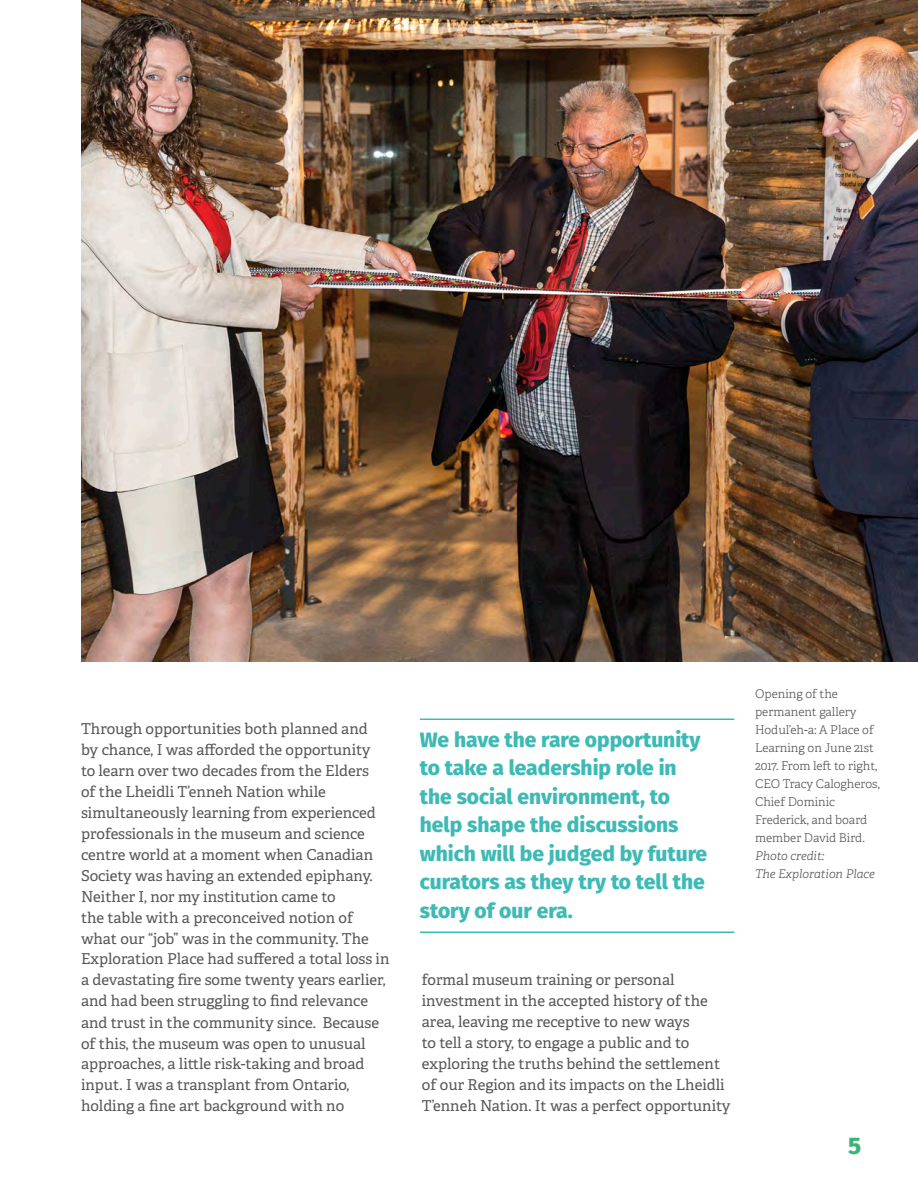
<style>
.page{position:relative;width:918px;height:1188px;background:#fff}
.page>*{position:absolute;margin:0;border:0;box-sizing:border-box;transform-origin:0 0}
.t1{font:800 24px "Fira Sans";color:#39b674}
.Pullquote{font:800 21px/28.5px "Fira Sans";color:#3dbab5}
.t2{font:15px/21px "Adelle";color:#575757}
.Caption_-_Right{font:300 12px/18px "Adelle";color:#575757}
.s1{font-style:italic}
</style>
<div class="page">
<img style="left:81px;top:0;width:837px;height:662px">
<hr style="left:420px;top:718px;width:314px;height:2px;background:#3dbab5">
<hr style="left:420px;top:932px;width:314px;height:1px;background:#3dbab5">
<p class="t2" style="left:81px;top:718px;width:310px">Through opportunities both planned and<br>by chance, I was afforded the opportunity<br>to learn over two decades from the Elders<br>of the Lheidli T’enneh Nation while simultaneously learning from experienced professionals in the museum and science centre world at a moment when Canadian Society was having an extended epiphany.<br>Neither I, nor my institution came to<br>the table with a preconceived notion of what our “job” was in the community. The Exploration Place had suffered a total loss in a devastating fire some twenty years earlier, and had been struggling to find relevance and trust in the community since. Because of this, the museum was open to unusual approaches, a little risk-taking and broad input. I was a transplant from Ontario, holding a fine art background with no</p>
<p class="Pullquote" style="left:420px;top:724px;width:289px">We have the rare opportunity to take a leadership role in the social environment, to help shape the discussions which will be judged by future curators as they try to tell the story of our era.</p>
<p class="t2" style="left:422px;top:970px;width:310px">formal museum training or personal investment in the accepted history of the area, leaving me receptive to new ways<br>to tell a story, to engage a public and to exploring the truths behind the settlement of our Region and its impacts on the Lheidli T’enneh Nation. It was a perfect opportunity</p>
<p class="Caption_-_Right" style="left:755px;top:685px;width:126px">Opening of the permanent gallery<br>Hodul’eh-a: A Place of<br>Learning on June 21st<br>2017. From left to right,<br>CEO Tracy Calogheros,<br>Chief Dominic</p>
<p class="Caption_-_Right" style="left:755px;top:811px;width:121px">Frederick, and board member David Bird.<br><span class="s1">Photo credit:<br>The Exploration Place</span></p>
<h1 class="t1" style="left:848px;top:1124px;width:15px">5</h1>
</div>
